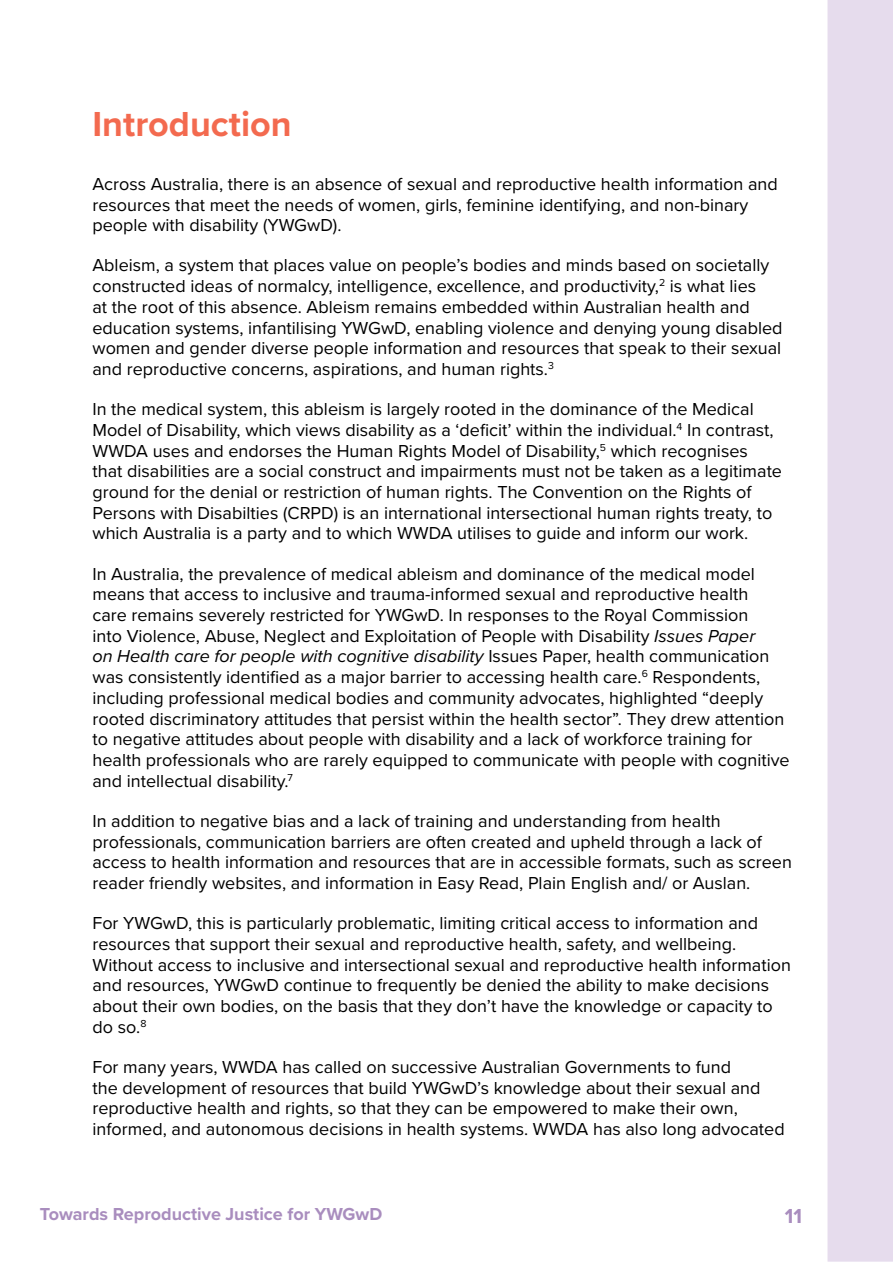
<style>
.page{position:relative;width:893px;height:1263px;background:#fff}
.page>*{position:absolute;margin:0;border:0;box-sizing:border-box;transform-origin:0 0}
.Heading_1{font:700 36px "Proxima Nova";color:#f36a4f}
.t1{font:700 21px "Proxima Nova";color:#a98dbe}
.body_text{font:18px/20.7px "Proxima Nova";color:#000}
.t2{font:700 18px "Proxima Nova";color:#a98dbe}
.s1{font-style:italic}
</style>
<div class="page">
<div style="left:827px;top:0;width:66px;height:1262px;background:#e6dced"></div>
<p class="Heading_1" style="left:92px;top:98px;width:201px">Introduction</p>
<p class="body_text" style="left:92px;top:173px;width:687px">Across Australia, there is an absence of sexual and reproductive health information and resources that meet the needs of women, girls, feminine identifying, and non-binary people with disability (YWGwD).</p>
<p class="body_text" style="left:92px;top:254px;width:692px">Ableism, a system that places value on people’s bodies and minds based on societally constructed ideas of normalcy, intelligence, excellence, and productivity,<sup>2</sup> is what lies<br>at the root of this absence. Ableism remains embedded within Australian health and education systems, infantilising YWGwD, enabling violence and denying young disabled women and gender diverse people information and resources that speak to their sexual and reproductive concerns, aspirations, and human rights.<sup>3</sup></p>
<p class="body_text" style="left:92px;top:398px;width:691px">In the medical system, this ableism is largely rooted in the dominance of the Medical Model of Disability, which views disability as a ‘deficit’ within the individual.<sup>4</sup> In contrast, WWDA uses and endorses the Human Rights Model of Disability,<sup>5</sup> which recognises that disabilities are a social construct and impairments must not be taken as a legitimate ground for the denial or restriction of human rights. The Convention on the Rights of Persons with Disabilties (CRPD) is an international intersectional human rights treaty, to which Australia is a party and to which WWDA utilises to guide and inform our work.</p>
<p class="body_text" style="left:92px;top:562px;width:699px">In Australia, the prevalence of medical ableism and dominance of the medical model means that access to inclusive and trauma-informed sexual and reproductive health<br>care remains severely restricted for YWGwD. In responses to the Royal Commission<br>into Violence, Abuse, Neglect and Exploitation of People with Disability <span class="s1">Issues Paper<br>on Health care for people with cognitive disability</span> Issues Paper, health communication was consistently identified as a major barrier to accessing health care.<sup>6</sup> Respondents, including professional medical bodies and community advocates, highlighted “deeply rooted discriminatory attitudes that persist within the health sector”. They drew attention to negative attitudes about people with disability and a lack of workforce training for health professionals who are rarely equipped to communicate with people with cognitive and intellectual disability.<sup>7</sup></p>
<p class="body_text" style="left:92px;top:810px;width:701px">In addition to negative bias and a lack of training and understanding from health professionals, communication barriers are often created and upheld through a lack of access to health information and resources that are in accessible formats, such as screen reader friendly websites, and information in Easy Read, Plain English and/ or Auslan.</p>
<p class="body_text" style="left:92px;top:912px;width:700px">For YWGwD, this is particularly problematic, limiting critical access to information and resources that support their sexual and reproductive health, safety, and wellbeing.<br>Without access to inclusive and intersectional sexual and reproductive health information and resources, YWGwD continue to frequently be denied the ability to make decisions about their own bodies, on the basis that they don’t have the knowledge or capacity to do so.<sup>8</sup></p>
<p class="body_text" style="left:92px;top:1056px;width:694px">For many years, WWDA has called on successive Australian Governments to fund<br>the development of resources that build YWGwD’s knowledge about their sexual and reproductive health and rights, so that they can be empowered to make their own, informed, and autonomous decisions in health systems. WWDA has also long advocated</p>
<p class="t2" style="left:40px;top:1201px;width:344px">Towards Reproductive Justice for YWGwD</p>
<p class="t1" style="left:785px;top:1200px;width:19px">11</p>
</div>
